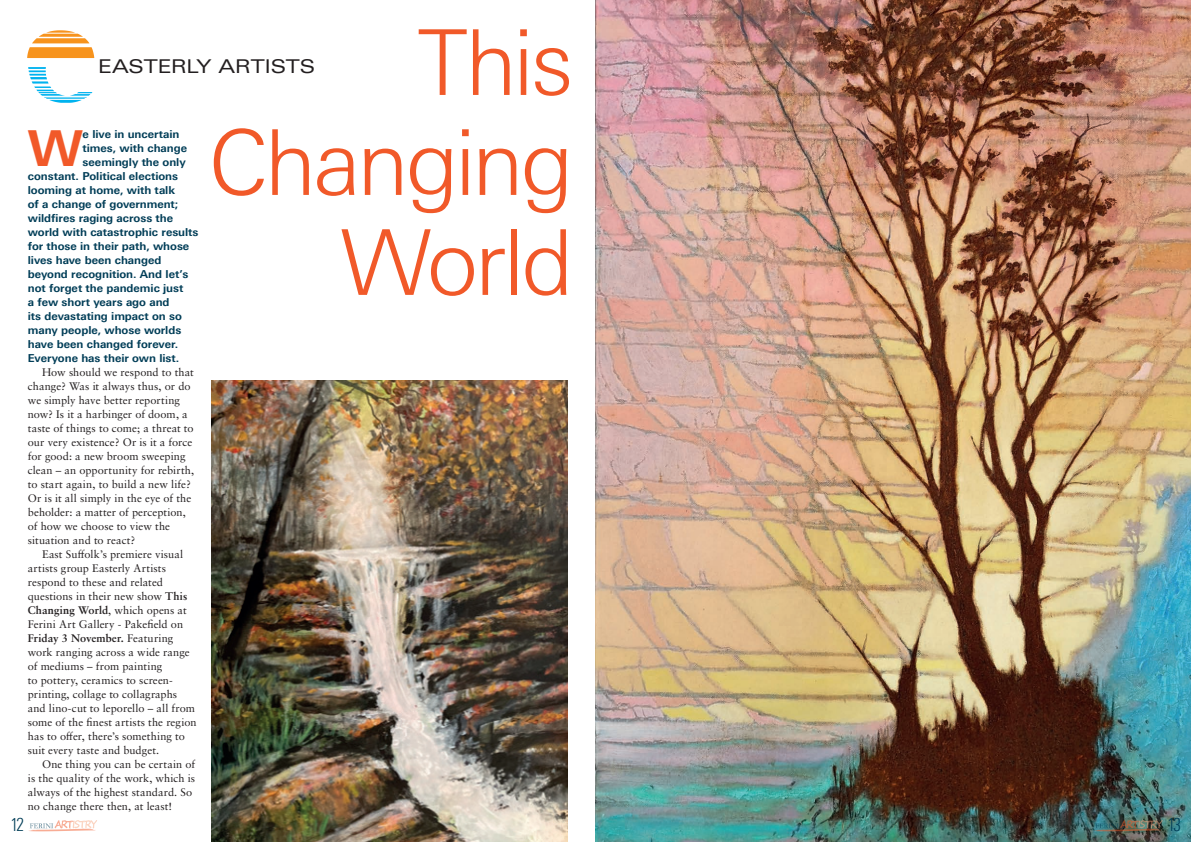
<style>
.page{position:relative;width:1191px;height:842px;background:#fff}
.page>*{position:absolute;margin:0;border:0;box-sizing:border-box;transform-origin:0 0}
.t1{font:300 90.8px/100px "Univers Next Pro";letter-spacing:-.045em;color:#f15929;text-align:right}
.t2{font:700 49.7px "Univers Next Pro";color:#f15929}
.t3{font:expanded 19.1px "Univers Next Pro";color:#231f20}
.t4{font:300 condensed 18px "Univers Next Pro";color:#003d57}
.t5{font:11px/14px "Sabon LT Pro";letter-spacing:.005em;color:#231f20}
.t6{font:700 11px "Univers Next Pro";letter-spacing:-.005em;color:#003d57}
.s1{font-weight:700}
</style>
<div class="page">
<svg style="left:27px;top:30px;width:67px;height:28px"></svg>
<svg style="left:28px;top:67px;width:64px;height:36px"></svg>
<img style="left:595px;top:0;width:596px;height:842px">
<img style="left:212px;top:380px;width:355px;height:462px">
<svg style="left:1093px;top:820px;width:69px;height:11px"></svg>
<svg style="left:28px;top:820px;width:69px;height:11px"></svg>
<h1 class="t1" style="left:209px;top:12px;width:366px">This<br>Changing<br>World</h1>
<h3 class="t3" style="left:98px;top:55px;width:219px">EASTERLY ARTISTS</h3>
<h2 class="t2" style="left:28px;top:118px;width:57px">W</h2>
<p class="t6" style="left:83px;top:127px;width:98px">e live in uncertain</p>
<p class="t6" style="left:83px;top:141px;width:106px">times, with change</p>
<p class="t6" style="left:83px;top:155px;width:105px">seemingly the only</p>
<p class="t6" style="left:28px;top:169px;width:152px">constant. Political elections</p>
<p class="t6" style="left:28px;top:183px;width:149px">looming at home, with talk</p>
<p class="t6" style="left:28px;top:197px;width:152px">of a change of government;</p>
<p class="t6" style="left:28px;top:211px;width:147px">wildfires raging across the</p>
<p class="t6" style="left:28px;top:225px;width:172px">world with catastrophic results</p>
<p class="t6" style="left:28px;top:239px;width:163px">for those in their path, whose</p>
<p class="t6" style="left:28px;top:253px;width:135px">lives have been changed</p>
<p class="t6" style="left:28px;top:267px;width:162px">beyond recognition. And let’s</p>
<p class="t6" style="left:28px;top:281px;width:157px">not forget the pandemic just</p>
<p class="t6" style="left:28px;top:295px;width:143px">a few short years ago and</p>
<p class="t6" style="left:28px;top:309px;width:156px">its devastating impact on so</p>
<p class="t6" style="left:28px;top:323px;width:155px">many people, whose worlds</p>
<p class="t6" style="left:28px;top:337px;width:152px">have been changed forever.</p>
<p class="t6" style="left:28px;top:351px;width:153px">Everyone has their own list.</p>
<p class="t5" style="left:28px;top:365px;width:168px;text-indent:14px">How should we respond to that change? Was it always thus, or do we simply have better reporting now? Is it a harbinger of doom, a taste of things to come; a threat to our very existence? Or is it a force for good: a new broom sweeping clean – an opportunity for rebirth, to start again, to build a new life?<br>Or is it all simply in the eye of the beholder: a matter of perception, of how we choose to view the situation and to react?</p>
<p class="t5" style="left:28px;top:547px;width:170px;text-indent:14px">East Suffolk’s premiere visual artists group Easterly Artists respond to these and related questions in their new show <span class="s1">This<br>Changing World</span>, which opens at<br>Ferini Art Gallery - Pakefield on<br><span class="s1">Friday 3 November.</span> Featuring work ranging across a wide range of mediums – from painting<br>to pottery, ceramics to screen&shy;printing, collage to collagraphs and lino-cut to leporello – all from some of the finest artists the region has to offer, there’s something to suit every taste and budget.</p>
<p class="t5" style="left:28px;top:757px;width:169px;text-indent:14px">One thing you can be certain of is the quality of the work, which is always of the highest standard. So no change there then, at least!</p>
<h3 class="t4" style="left:10px;top:815px;width:15px">12</h3>
<h3 class="t4" style="left:1167px;top:815px;width:15px">13</h3>
</div>
